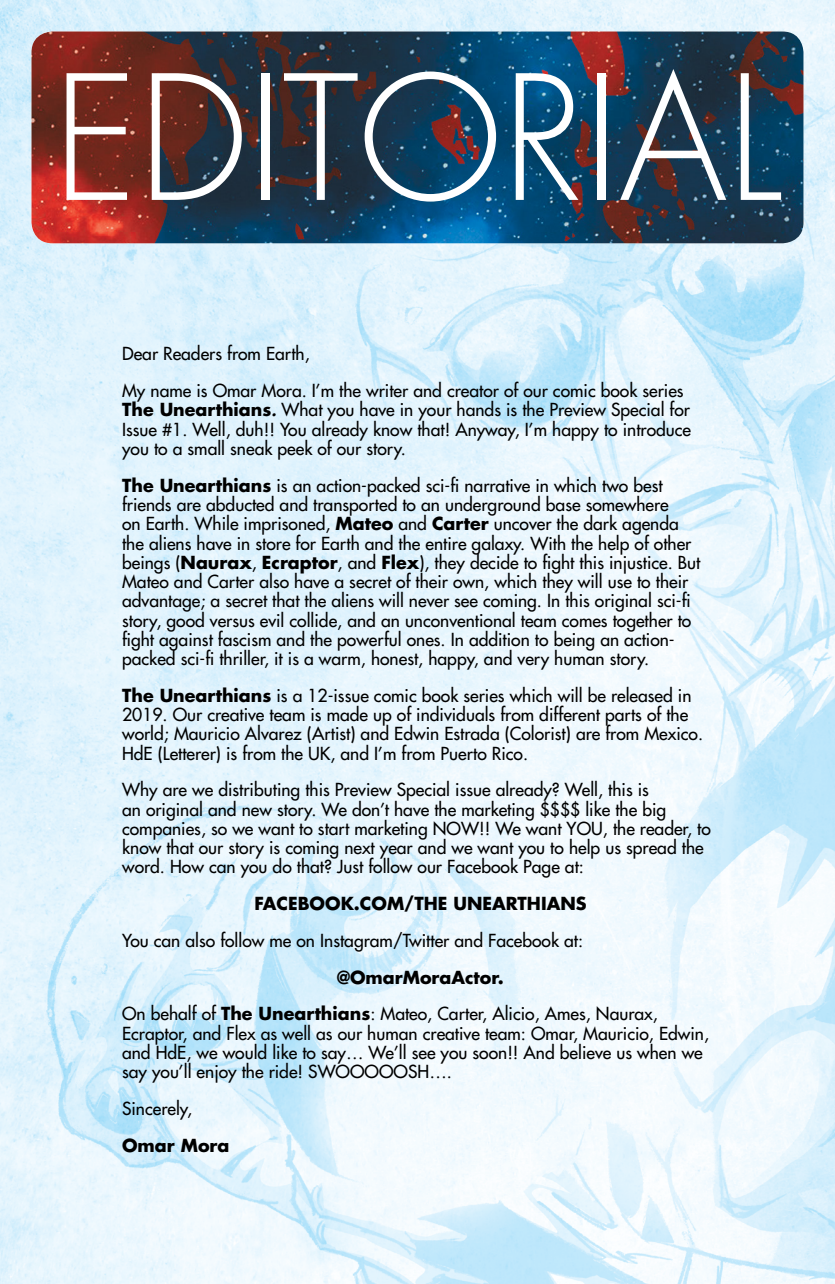
<style>
.page{position:relative;width:835px;height:1284px;background:#fff}
.page>*{position:absolute;margin:0;border:0;box-sizing:border-box;transform-origin:0 0}
.t1{font:300 168px "Futura Std";color:#fff}
.t2{font:500 17.5px/19.2px "Futura Std";color:#000}
.t3{font:700 17.5px "Futura Std";color:#000}
.s1{font-weight:700}
.s2{font-weight:800;font-style:italic}
</style>
<div class="page">
<img style="left:0;top:0;width:835px;height:1284px">
<img style="left:32px;top:32px;width:771px;height:211px">
<p class="t1" style="left:53px;top:37px;width:730px">EDITORIAL</p>
<p class="t2" style="left:122px;top:344px;width:189px">Dear Readers from Earth,</p>
<p class="t2" style="left:122px;top:381px;width:570px">My name is Omar Mora. I’m the writer and creator of our comic book series <span class="s1">The Unearthians</span><span class="s2">.</span> What you have in your hands is the Preview Special for Issue #1. Well, duh!! You already know that! Anyway, I’m happy to introduce you to a small sneak peek of our story.</p>
<p class="t2" style="left:122px;top:476px;width:580px"><span class="s1">The Unearthians</span> is an action-packed sci-fi narrative in which two best friends are abducted and transported to an underground base somewhere<br>on Earth. While imprisoned, <span class="s1">Mateo</span> and <span class="s1">Carter</span> uncover the dark agenda the aliens have in store for Earth and the entire galaxy. With the help of other beings (<span class="s1">Naurax</span>, <span class="s1">Ecraptor</span>, and <span class="s1">Flex</span>), they decide to fight this injustice. But Mateo and Carter also have a secret of their own, which they will use to their advantage; a secret that the aliens will never see coming. In this original sci-fi story, good versus evil collide, and an unconventional team comes together to fight against fascism and the powerful ones. In addition to being an action&shy;packed sci-fi thriller, it is a warm, honest, happy, and very human story.</p>
<p class="t2" style="left:122px;top:686px;width:582px"><span class="s1">The Unearthians</span> is a 12-issue comic book series which will be released in 2019. Our creative team is made up of individuals from different parts of the world; Mauricio Alvarez (Artist) and Edwin Estrada (Colorist) are from Mexico.<br>HdE (Letterer) is from the UK, and I’m from Puerto Rico.</p>
<p class="t2" style="left:122px;top:780px;width:590px">Why are we distributing this Preview Special issue already? Well, this is<br>an original and new story. We don’t have the marketing $$$$ like the big companies, so we want to start marketing NOW!! We want YOU, the reader, to know that our story is coming next year and we want you to help us spread the word. How can you do that? Just follow our Facebook Page at:</p>
<p class="t3" style="left:254px;top:892px;width:334px">FACEBOOK.COM/THE UNEARTHIANS</p>
<p class="t2" style="left:122px;top:931px;width:462px">You can also follow me on Instagram/Twitter and Facebook at:</p>
<p class="t3" style="left:337px;top:965px;width:168px">@OmarMoraActor.</p>
<p class="t2" style="left:122px;top:1004px;width:588px">On behalf of <span class="s1">The Unearthians</span>: Mateo, Carter, Alicio, Ames, Naurax, Ecraptor, and Flex as well as our human creative team: Omar, Mauricio, Edwin, and HdE, we would like to say… We’ll see you soon!! And believe us when we say you’ll enjoy the ride! SWOOOOOSH….</p>
<p class="t2" style="left:122px;top:1099px;width:71px">Sincerely,</p>
<p class="t3" style="left:122px;top:1133px;width:109px">Omar Mora</p>
</div>
